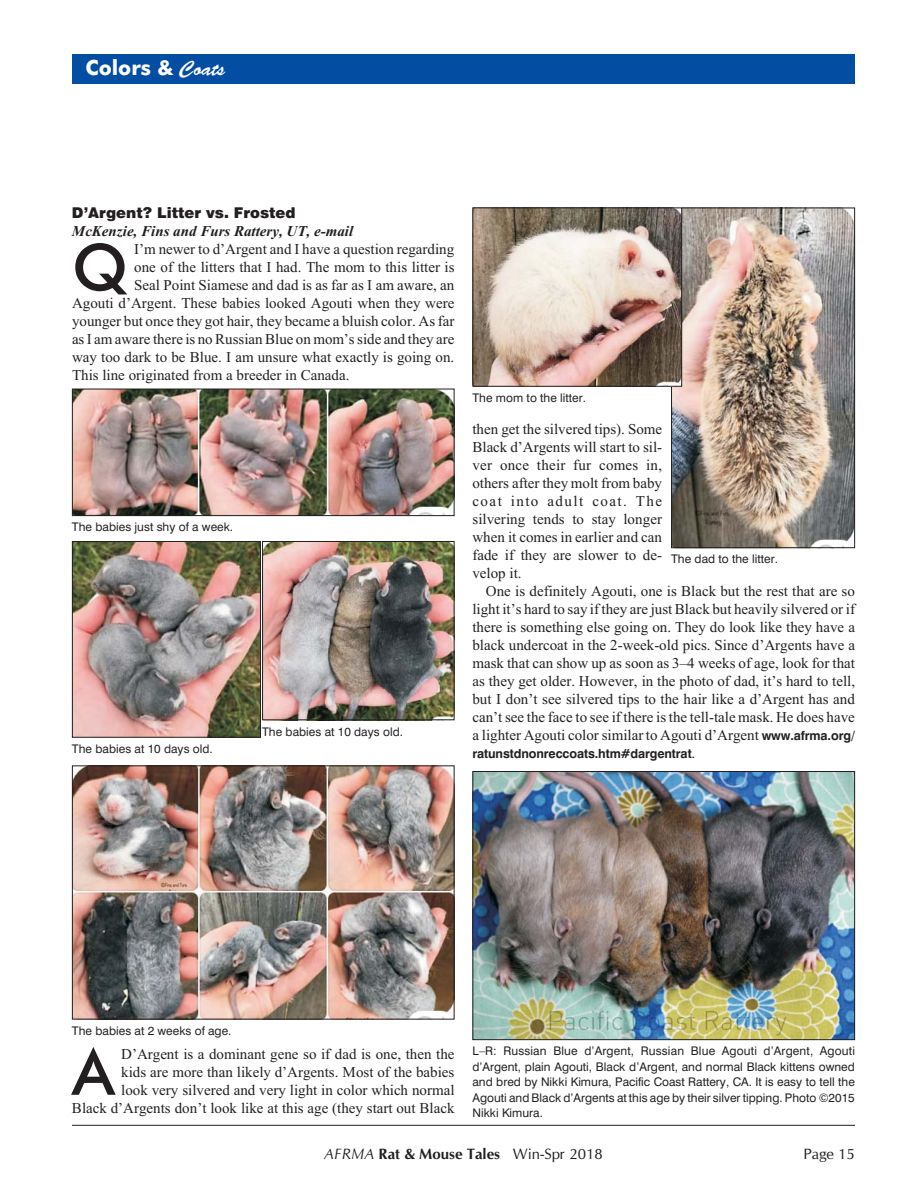
<style>
.page{position:relative;width:918px;height:1188px;background:#fff}
.page>*{position:absolute;margin:0;border:0;box-sizing:border-box;transform-origin:0 0}
.t1{font:64.5px "Futura Md BT";color:#231f20}
.t2{font:700 21px "Futura Md BT";color:#fff}
.t3{font:15px/18px "Times New Roman";color:#231f20;text-align:justify}
.t4{font:italic 700 15px "Times New Roman";color:#231f20}
.t5{font:700 15px "CG Omega";color:#231f20}
.t6{font:700 15px "Geneva Blck";color:#231f20}
.t7{font:15px "CG Omega";color:#231f20}
.t8{font:700 12.75px "Geneva";letter-spacing:-.01em;color:#231f20}
.t9{font:12px/15.5px "Geneva";color:#231f20;text-align:justify}
.s1{font-family:"Banty";font-weight:400}
.s2{font-family:"Geneva";font-weight:700;font-size:12.75px}
.s3{font-family:"Times New Roman";font-weight:400;font-size:15px}
.s4{font-weight:400;font-style:italic}
.s5{font-weight:400}
</style>
<div class="page">
<hr style="left:72px;top:1125px;width:783px;height:1px;background:#231f20">
<div style="left:72px;top:54px;width:783px;height:29px;background:#034ea2"></div>
<img style="left:673px;top:210px;width:180px;height:336px">
<div style="left:671px;top:208px;width:184px;height:340px;border:1px solid #231f20"></div>
<img style="left:74px;top:391px;width:378px;height:123px">
<div style="left:72px;top:389px;width:382px;height:127px;border:1px solid #231f20"></div>
<img style="left:474px;top:210px;width:206px;height:175px">
<div style="left:472px;top:208px;width:210px;height:179px;border:1px solid #231f20"></div>
<img style="left:74px;top:543px;width:185px;height:193px">
<div style="left:72px;top:541px;width:189px;height:197px;border:1px solid #231f20"></div>
<img style="left:264px;top:543px;width:188px;height:175px">
<div style="left:262px;top:541px;width:192px;height:179px;border:1px solid #231f20"></div>
<img style="left:74px;top:767px;width:378px;height:251px">
<div style="left:72px;top:765px;width:382px;height:255px;border:1px solid #231f20"></div>
<img style="left:474px;top:773px;width:379px;height:265px">
<div style="left:472px;top:771px;width:383px;height:269px;border:1px solid #231f20"></div>
<h2 class="t2" style="left:85px;top:55px;width:141px">Colors &amp; <span class="s1">Coats</span></h2>
<p class="t6" style="left:72px;top:207px;width:225px">D’Argent? Litter vs. Frosted</p>
<p class="t4" style="left:72px;top:222px;width:283px">McKenzie, Fins and Furs Rattery, UT, e-mail</p>
<h1 class="t1" style="left:72px;top:230px;width:57px">Q</h1>
<p class="t3" style="left:134px;top:242px;width:321px">I’m newer to d’Argent and I have a question regarding</p>
<p class="t3" style="left:134px;top:260px;width:322px">one of the litters that I had. The mom to this litter is</p>
<p class="t3" style="left:134px;top:278px;width:322px">Seal Point Siamese and dad is as far as I am aware, an</p>
<p class="t3" style="left:72px;top:296px;width:384px">Agouti d’Argent. These babies looked Agouti when they were</p>
<p class="t3" style="left:72px;top:314px;width:384px">younger but once they got hair, they became a bluish color. As far</p>
<p class="t3" style="left:72px;top:332px;width:384px">as I am aware there is no Russian Blue on mom’s side and they are</p>
<p class="t3" style="left:72px;top:350px;width:384px">way too dark to be Blue. I am unsure what exactly is going on.</p>
<p class="t3" style="left:72px;top:368px;width:279px">This line originated from a breeder in Canada.</p>
<p class="t9" style="left:72px;top:521px;width:163px">The babies just shy of a week.</p>
<p class="t9" style="left:72px;top:742px;width:142px">The babies at 10 days old.</p>
<p class="t9" style="left:262px;top:725px;width:142px">The babies at 10 days old.</p>
<p class="t9" style="left:472px;top:391px;width:115px">The mom to the litter.</p>
<p class="t3" style="left:472px;top:422px;width:191px">then get the silvered tips). Some Black d’Argents will start to sil&shy;ver once their fur comes in, others after they molt from baby coat into adult coat. The silvering tends to stay longer when it comes in earlier and can fade if they are slower to de&shy;velop it.</p>
<p class="t3" style="left:472px;top:584px;width:384px;text-indent:13px">One is definitely Agouti, one is Black but the rest that are so light it’s hard to say if they are just Black but heavily silvered or if there is something else going on. They do look like they have a black undercoat in the 2-week-old pics. Since d’Argents have a mask that can show up as soon as 3–4 weeks of age, look for that as they get older. However, in the photo of dad, it’s hard to tell, but I don’t see silvered tips to the hair like a d’Argent has and can’t see the face to see if there is the tell-tale mask. He does have a lighter Agouti color similar to Agouti d’Argent <span class="s2">www.afrma.org/</span></p>
<p class="t8" style="left:473px;top:749px;width:224px">ratunstdnonreccoats.htm#dargentrat<span class="s3">.</span></p>
<p class="t9" style="left:671px;top:553px;width:108px">The dad to the litter.</p>
<p class="t9" style="left:72px;top:1024px;width:161px">The babies at 2 weeks of age.</p>
<h1 class="t1" style="left:72px;top:1035px;width:44px">A</h1>
<p class="t3" style="left:72px;top:1046px;width:384px;text-align:right">D’Argent is a dominant gene so if dad is one, then the<br>kids are more than likely d’Argents. Most of the babies<br>look very silvered and very light in color which normal<br>Black d’Argents don’t look like at this age (they start out Black</p>
<p class="t9" style="left:472px;top:1045px;width:384px">L–R: Russian Blue d’Argent, Russian Blue Agouti d’Argent, Agouti d’Argent, plain Agouti, Black d’Argent, and normal Black kittens owned and bred by Nikki Kimura, Pacific Coast Rattery, CA. It is easy to tell the Agouti and Black d’Argents at this age by their silver tipping. Photo ©2015<br>Nikki Kimura.</p>
<p class="t5" style="left:324px;top:1145px;width:280px"><span class="s4">AFRMA</span> Rat &amp; Mouse Tales <span class="s5">Win-Spr 2018</span></p>
<p class="t7" style="left:804px;top:1145px;width:53px">Page 15</p>
</div>
